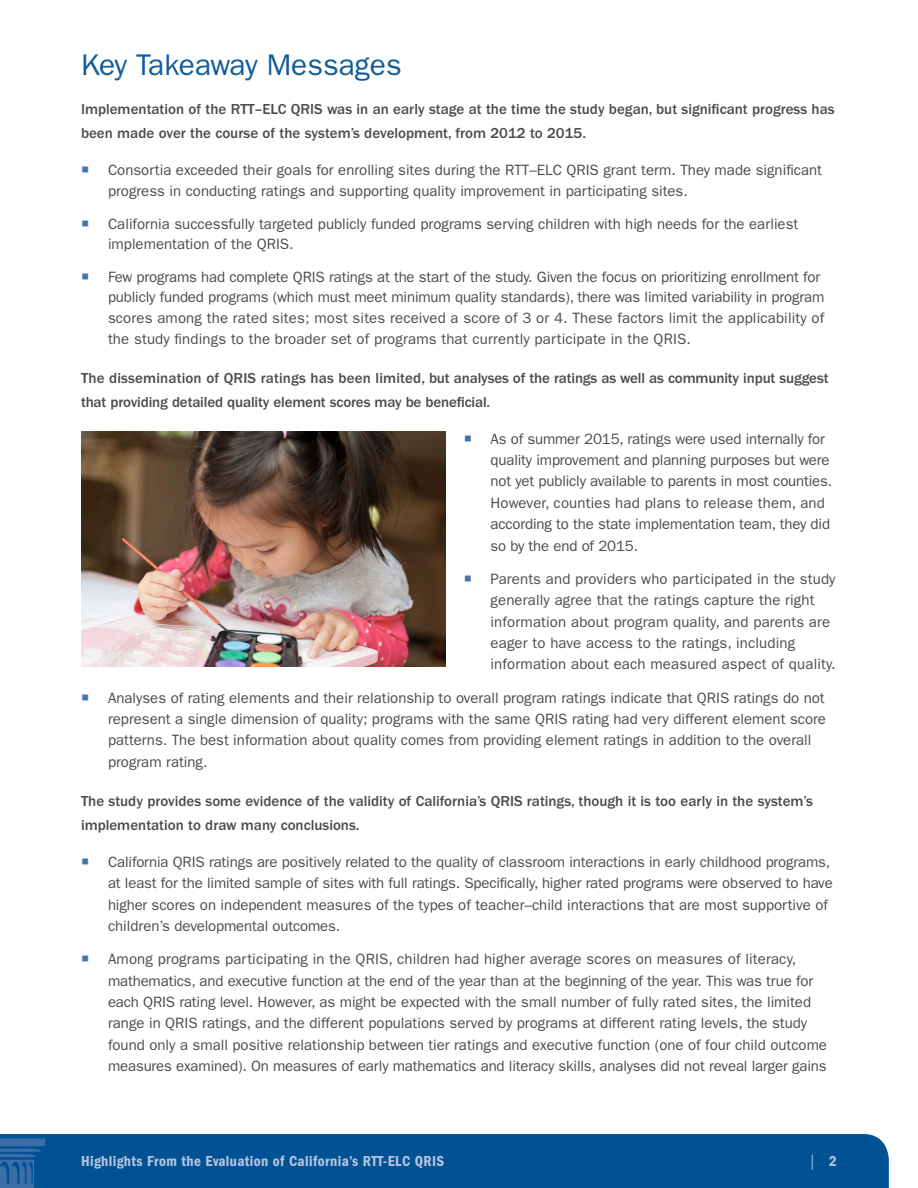
<style>
.page{position:relative;width:918px;height:1188px;background:#fff}
.page>*{position:absolute;margin:0;border:0;box-sizing:border-box;transform-origin:0 0}
.Header_1{font:30px "ITC Franklin Gothic Std";color:#105c9c}
.t1{font:15px/21.3px "ITC Franklin Gothic Std";color:#4b4c4d}
.Paragraphs{font:500 15px/24.3px "ITC Franklin Gothic Std";color:#4b4c4d}
.t2{font:15px "ITC Franklin Gothic Std Dm Cd";letter-spacing:.025em;color:#b7c3de}
.t3{font:15px "ITC Franklin Gothic Std";color:#b7c3de}
.s1{color:#4773ac}
.s2{font-family:"ITC Franklin Gothic Std Dm Cd"}
</style>
<div class="page">
<div style="left:0;top:1134px;width:889px;height:54px;background:#005294"></div>
<svg style="left:0;top:1138px;width:45px;height:50px;background:#22619f"></svg>
<img style="left:81px;top:432px;width:365px;height:235px">
<p class="Header_1" style="left:81px;top:47px;width:322px">Key Takeaway Messages</p>
<p class="Paragraphs" style="left:81px;top:97px;width:755px">Implementation of the RTT–ELC QRIS was in an early stage at the time the study began, but significant progress has been made over the course of the system’s development, from 2012 to 2015.</p>
<p class="t1" style="left:108px;top:159px;width:716px;text-indent:-27px"><span class="s1">○</span> Consortia exceeded their goals for enrolling sites during the RTT–ELC QRIS grant term. They made significant progress in conducting ratings and supporting quality improvement in participating sites.</p>
<p class="t1" style="left:108px;top:213px;width:692px;line-height:20.5px;text-indent:-27px"><span class="s1">○</span> California successfully targeted publicly funded programs serving children with high needs for the earliest implementation of the QRIS.</p>
<p class="t1" style="left:108px;top:267px;width:718px;line-height:20.5px;text-indent:-27px"><span class="s1">○</span> Few programs had complete QRIS ratings at the start of the study. Given the focus on prioritizing enrollment for publicly funded programs (which must meet minimum quality standards), there was limited variability in program scores among the rated sites; most sites received a score of 3 or 4. These factors limit the applicability of the study findings to the broader set of programs that currently participate in the QRIS.</p>
<p class="Paragraphs" style="left:81px;top:366px;width:749px">The dissemination of QRIS ratings has been limited, but analyses of the ratings as well as community input suggest that providing detailed quality element scores may be beneficial.</p>
<p class="t1" style="left:491px;top:428px;width:343px;text-indent:-27px"><span class="s1">○</span> As of summer 2015, ratings were used internally for quality improvement and planning purposes but were not yet publicly available to parents in most counties.<br>However, counties had plans to release them, and according to the state implementation team, they did so by the end of 2015.</p>
<p class="t1" style="left:491px;top:568px;width:347px;text-indent:-27px"><span class="s1">○</span> Parents and providers who participated in the study generally agree that the ratings capture the right information about program quality, and parents are eager to have access to the ratings, including information about each measured aspect of quality.</p>
<p class="t1" style="left:108px;top:687px;width:720px;text-indent:-27px"><span class="s1">○</span> Analyses of rating elements and their relationship to overall program ratings indicate that QRIS ratings do not represent a single dimension of quality; programs with the same QRIS rating had very different element score patterns. The best information about quality comes from providing element ratings in addition to the overall program rating.</p>
<p class="Paragraphs" style="left:81px;top:789px;width:733px">The study provides some evidence of the validity of California’s QRIS ratings, though it is too early in the system’s implementation to draw many conclusions.</p>
<p class="t1" style="left:108px;top:851px;width:726px;text-indent:-27px"><span class="s1">○</span> California QRIS ratings are positively related to the quality of classroom interactions in early childhood programs, at least for the limited sample of sites with full ratings. Specifically, higher rated programs were observed to have higher scores on independent measures of the types of teacher–child interactions that are most supportive of children’s developmental outcomes.</p>
<p class="t1" style="left:108px;top:949px;width:721px;text-indent:-27px"><span class="s1">○</span> Among programs participating in the QRIS, children had higher average scores on measures of literacy, mathematics, and executive function at the end of the year than at the beginning of the year. This was true for each QRIS rating level. However, as might be expected with the small number of fully rated sites, the limited range in QRIS ratings, and the different populations served by programs at different rating levels, the study found only a small positive relationship between tier ratings and executive function (one of four child outcome measures examined). On measures of early mathematics and literacy skills, analyses did not reveal larger gains</p>
<p class="t2" style="left:81px;top:1153px;width:365px">Highlights From the Evaluation of California’s RTT-ELC QRIS</p>
<p class="t3" style="left:810px;top:1153px;width:28px">| <span class="s2">2</span></p>
</div>
